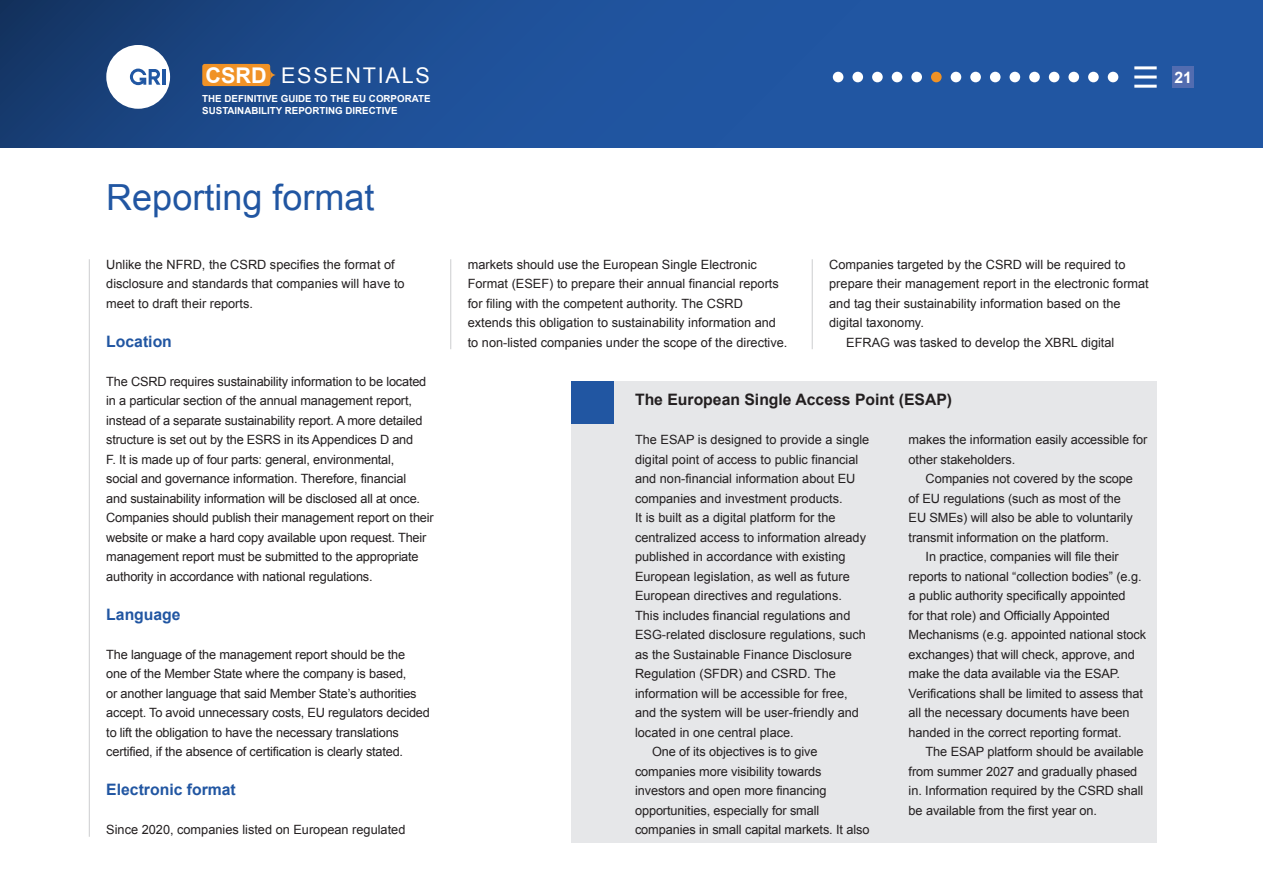
<style>
.page{position:relative;width:1263px;height:893px;background:#fff}
.page>*{position:absolute;margin:0;border:0;box-sizing:border-box;transform-origin:0 0}
.H1_new{font:36px "Arial";color:#2156a2}
.t1{font:21.6px "Arial";letter-spacing:.08em;color:#fff}
.H3_black_noBorder{font:700 15.75px "Arial";color:#231f20}
.t2{font:700 15.75px "Arial";color:#2156a2}
.t3{font:700 15.75px "Arial";color:#fff}
.bodyBorder{font:12.75px/19.5px "Arial";letter-spacing:-.015em;color:#231f20}
.body_indent_noBorder{font:12.75px/19.5px "Arial";letter-spacing:-.01em;color:#231f20}
.body_noBorder{font:12.75px/19.5px "Arial";color:#231f20}
.body_paragraph_indent{font:12.75px "Arial";color:#231f20}
.t4{font:700 9.75px/12px "Arial";color:#fff}
.s1{font-weight:700}
</style>
<div class="page">
<svg style="left:0;top:0;width:1263px;height:148px;background:#1e4f96"></svg>
<div style="left:106px;top:45px;width:64px;height:64px;background:#fff;border-radius:50%"></div>
<hr style="left:163px;top:69px;width:3px;height:16px;background:#2157a3">
<svg style="left:130px;top:69px;width:30px;height:16px"></svg>
<div style="left:202px;top:64px;width:68px;height:22px;background:#f09226;border-radius:3px"></div>
<svg style="left:270px;top:69px;width:7px;height:12px"></svg>
<div style="left:1173px;top:66px;width:21px;height:22px;background:#526cb0"></div>
<div style="left:872px;top:72px;width:11px;height:10px;background:#fff;border-radius:50%"></div>
<div style="left:970px;top:72px;width:11px;height:10px;background:#fff;border-radius:50%"></div>
<div style="left:1108px;top:72px;width:10px;height:10px;background:#fff;border-radius:50%"></div>
<div style="left:892px;top:72px;width:10px;height:10px;background:#fff;border-radius:50%"></div>
<div style="left:1009px;top:72px;width:11px;height:10px;background:#fff;border-radius:50%"></div>
<div style="left:990px;top:72px;width:10px;height:10px;background:#fff;border-radius:50%"></div>
<div style="left:911px;top:72px;width:11px;height:10px;background:#fff;border-radius:50%"></div>
<div style="left:1049px;top:72px;width:10px;height:10px;background:#fff;border-radius:50%"></div>
<div style="left:1029px;top:72px;width:11px;height:10px;background:#fff;border-radius:50%"></div>
<div style="left:833px;top:72px;width:10px;height:10px;background:#fff;border-radius:50%"></div>
<div style="left:931px;top:72px;width:11px;height:10px;background:#f09226;border-radius:50%"></div>
<div style="left:1068px;top:72px;width:11px;height:10px;background:#fff;border-radius:50%"></div>
<div style="left:852px;top:72px;width:11px;height:10px;background:#fff;border-radius:50%"></div>
<div style="left:951px;top:72px;width:10px;height:10px;background:#fff;border-radius:50%"></div>
<div style="left:1088px;top:72px;width:11px;height:10px;background:#fff;border-radius:50%"></div>
<hr style="left:89px;top:259px;width:1px;height:578px;background:#cccdcf">
<hr style="left:450px;top:259px;width:1px;height:90px;background:#cccdcf">
<hr style="left:812px;top:259px;width:1px;height:90px;background:#cccdcf">
<div style="left:571px;top:382px;width:586px;height:461px;background:#e6e7e9"></div>
<div style="left:571px;top:382px;width:43px;height:42px;background:#2156a2"></div>
<hr style="left:1134px;top:66px;width:23px;height:3px;background:#fff">
<hr style="left:1134px;top:76px;width:23px;height:3px;background:#fff">
<hr style="left:1134px;top:85px;width:23px;height:3px;background:#fff">
<h2 class="t1" style="left:205px;top:61px;width:226px"><span class="s1">CSRD</span> ESSENTIALS</h2>
<p class="t3" style="left:1174px;top:67px;width:19px">21</p>
<p class="t4" style="left:197px;top:93px;width:329px">WITH THE SUPPORT OF MEP PASCAL DURAND, CSRD RAPPORTEUR</p>
<p class="t4" style="left:202px;top:93px;width:230px">THE DEFINITIVE GUIDE TO THE EU CORPORATE<br>SUSTAINABILITY REPORTING DIRECTIVE</p>
<p class="H1_new" style="left:106px;top:174px;width:270px">Reporting format</p>
<p class="bodyBorder" style="left:106px;top:254px;width:300px">Unlike the NFRD, the CSRD specifies the format of disclosure and standards that companies will have to meet to draft their reports.</p>
<h3 class="t2" style="left:106px;top:331px;width:67px">Location</h3>
<p class="bodyBorder" style="left:106px;top:371px;width:329px">The CSRD requires sustainability information to be located in a particular section of the annual management report, instead of a separate sustainability report. A more detailed structure is set out by the ESRS in its Appendices D and<br>F. It is made up of four parts: general, environmental,<br>social and governance information. Therefore, financial<br>and sustainability information will be disclosed all at once.<br>Companies should publish their management report on their website or make a hard copy available upon request. Their management report must be submitted to the appropriate authority in accordance with national regulations.</p>
<h3 class="t2" style="left:106px;top:604px;width:76px">Language</h3>
<p class="bodyBorder" style="left:106px;top:644px;width:325px">The language of the management report should be the<br>one of the Member State where the company is based,<br>or another language that said Member State’s authorities accept. To avoid unnecessary costs, EU regulators decided to lift the obligation to have the necessary translations certified, if the absence of certification is clearly stated.</p>
<h3 class="t2" style="left:106px;top:779px;width:131px">Electronic format</h3>
<p class="bodyBorder" style="left:106px;top:820px;width:301px">Since 2020, companies listed on European regulated</p>
<p class="bodyBorder" style="left:468px;top:254px;width:321px">markets should use the European Single Electronic Format (ESEF) to prepare their annual financial reports for filing with the competent authority. The CSRD extends this obligation to sustainability information and to non-listed companies under the scope of the directive.</p>
<p class="bodyBorder" style="left:829px;top:254px;width:321px">Companies targeted by the CSRD will be required to prepare their management report in the electronic format and tag their sustainability information based on the digital taxonomy.</p>
<p class="body_paragraph_indent" style="left:846px;top:334px;width:270px">EFRAG was tasked to develop the XBRL digital</p>
<p class="H3_black_noBorder" style="left:635px;top:389px;width:319px">The European Single Access Point (ESAP)</p>
<p class="body_noBorder" style="left:635px;top:430px;width:236px">The ESAP is designed to provide a single digital point of access to public financial and non-financial information about EU companies and investment products.<br>It is built as a digital platform for the centralized access to information already published in accordance with existing European legislation, as well as future European directives and regulations.<br>This includes financial regulations and ESG-related disclosure regulations, such as the Sustainable Finance Disclosure Regulation (SFDR) and CSRD. The information will be accessible for free, and the system will be user-friendly and located in one central place.</p>
<p class="body_indent_noBorder" style="left:635px;top:742px;width:236px;text-indent:17px">One of its objectives is to give companies more visibility towards investors and open more financing opportunities, especially for small companies in small capital markets. It also</p>
<p class="body_indent_noBorder" style="left:909px;top:430px;width:240px">makes the information easily accessible for other stakeholders.</p>
<p class="body_indent_noBorder" style="left:909px;top:469px;width:226px;text-indent:17px">Companies not covered by the scope of EU regulations (such as most of the EU SMEs) will also be able to voluntarily transmit information on the platform.</p>
<p class="body_indent_noBorder" style="left:909px;top:547px;width:239px;text-indent:17px">In practice, companies will file their reports to national “collection bodies” (e.g. a public authority specifically appointed<br>for that role) and Officially Appointed Mechanisms (e.g. appointed national stock exchanges) that will check, approve, and make the data available via the ESAP.<br>Verifications shall be limited to assess that all the necessary documents have been handed in the correct reporting format.</p>
<p class="body_indent_noBorder" style="left:909px;top:742px;width:236px;text-indent:17px">The ESAP platform should be available from summer 2027 and gradually phased in. Information required by the CSRD shall be available from the first year on.</p>
</div>
